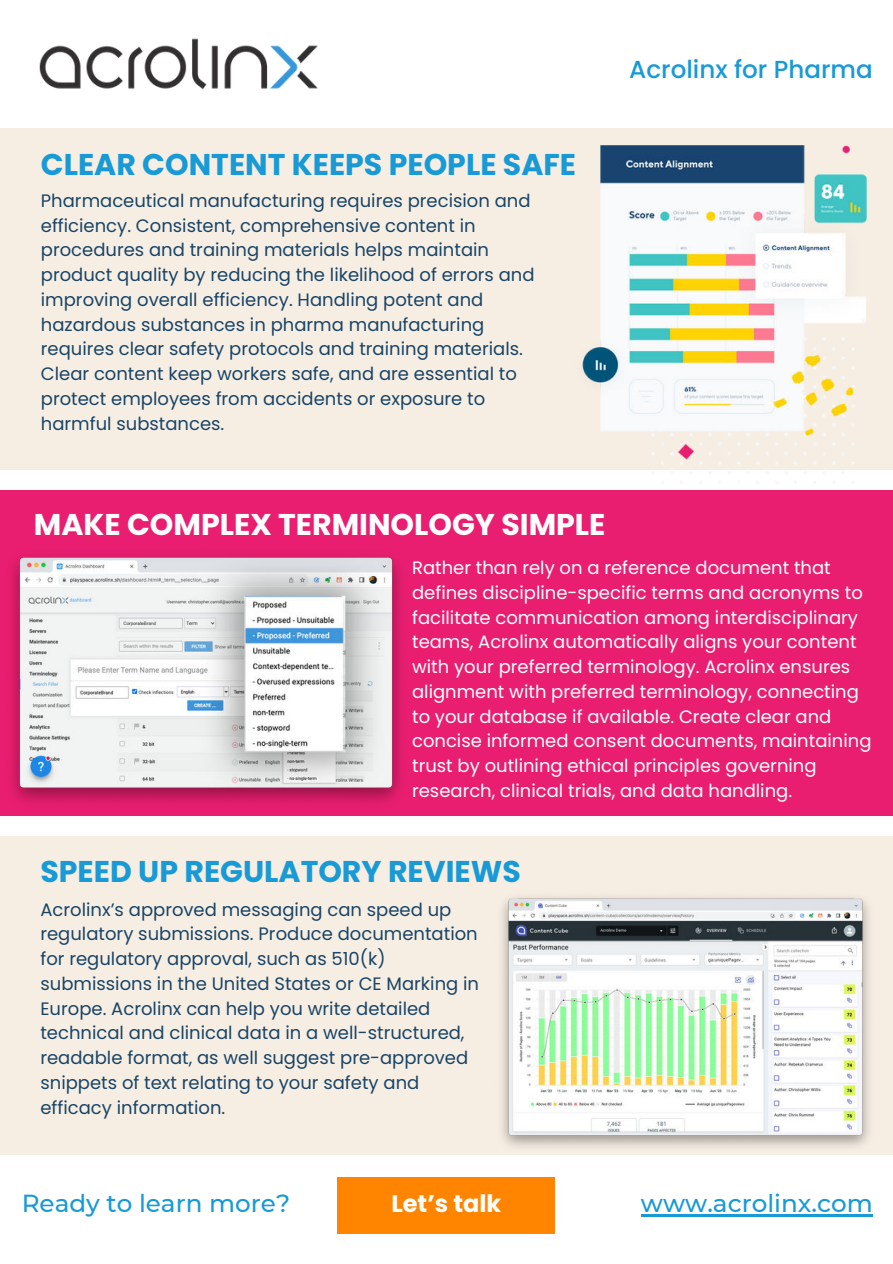
<style>
.page{position:relative;width:893px;height:1264px;background:#fff}
.page>*{position:absolute;margin:0;border:0;box-sizing:border-box;transform-origin:0 0}
.t1{font:700 30px "Poppins";color:#189ad6}
.t2{font:700 30px "Poppins";color:#fff}
.t3{font:500 24.6px "Montserrat";color:#189ad6}
.t4{font:500 24.6px "Poppins";color:#189ad6}
.t5{font:700 24px "Poppins";color:#fff}
.t6{font:18px/24.8px "Poppins";color:#194467}
.t7{font:18px/24.8px "Poppins";color:#fff}
</style>
<div class="page">
<div style="left:0;top:128px;width:892px;height:341px;background:#f6eee3"></div>
<img style="left:39px;top:38px;width:279px;height:52px">
<div style="left:0;top:490px;width:892px;height:325px;background:#e91e70"></div>
<div style="left:0;top:836px;width:892px;height:318px;background:#f6eee3"></div>
<img style="left:502px;top:898px;width:367px;height:249px">
<img style="left:562px;top:145px;width:330px;height:339px">
<img style="left:11px;top:555px;width:390px;height:248px">
<hr style="left:641px;top:1214px;width:231px;height:2px;background:#189ad6">
<div style="left:337px;top:1176px;width:218px;height:56px;background:#ff8500"></div>
<h1 class="t1" style="left:41px;top:147px;width:536px">CLEAR CONTENT KEEPS PEOPLE SAFE</h1>
<p class="t6" style="left:41px;top:188px;width:495px">Pharmaceutical manufacturing requires precision and efficiency. Consistent, comprehensive content in procedures and training materials helps maintain product quality by reducing the likelihood of errors and improving overall efficiency. Handling potent and hazardous substances in pharma manufacturing requires clear safety protocols and training materials.<br>Clear content keep workers safe, and are essential to protect employees from accidents or exposure to harmful substances.</p>
<h2 class="t4" style="left:629px;top:55px;width:245px">Acrolinx for Pharma</h2>
<h1 class="t2" style="left:34px;top:507px;width:573px">MAKE COMPLEX TERMINOLOGY SIMPLE</h1>
<p class="t7" style="left:412px;top:555px;width:461px">Rather than rely on a reference document that defines discipline-specific terms and acronyms to facilitate communication among interdisciplinary teams, Acrolinx automatically aligns your content with your preferred terminology. Acrolinx ensures alignment with preferred terminology, connecting to your database if available. Create clear and concise informed consent documents, maintaining trust by outlining ethical principles governing research, clinical trials, and data handling.</p>
<h1 class="t1" style="left:40px;top:854px;width:482px">SPEED UP REGULATORY REVIEWS</h1>
<p class="t6" style="left:40px;top:897px;width:440px">Acrolinx’s approved messaging can speed up regulatory submissions. Produce documentation for regulatory approval, such as 510(k) submissions in the United States or CE Marking in Europe. Acrolinx can help you write detailed technical and clinical data in a well-structured, readable format, as well suggest pre-approved snippets of text relating to your safety and efficacy information.</p>
<h2 class="t3" style="left:22px;top:1186px;width:270px">Ready to learn more?</h2>
<h3 class="t5" style="left:391px;top:1189px;width:111px">Let’s talk</h3>
<h2 class="t3" style="left:641px;top:1186px;width:233px">www.acrolinx.com</h2>
</div>
